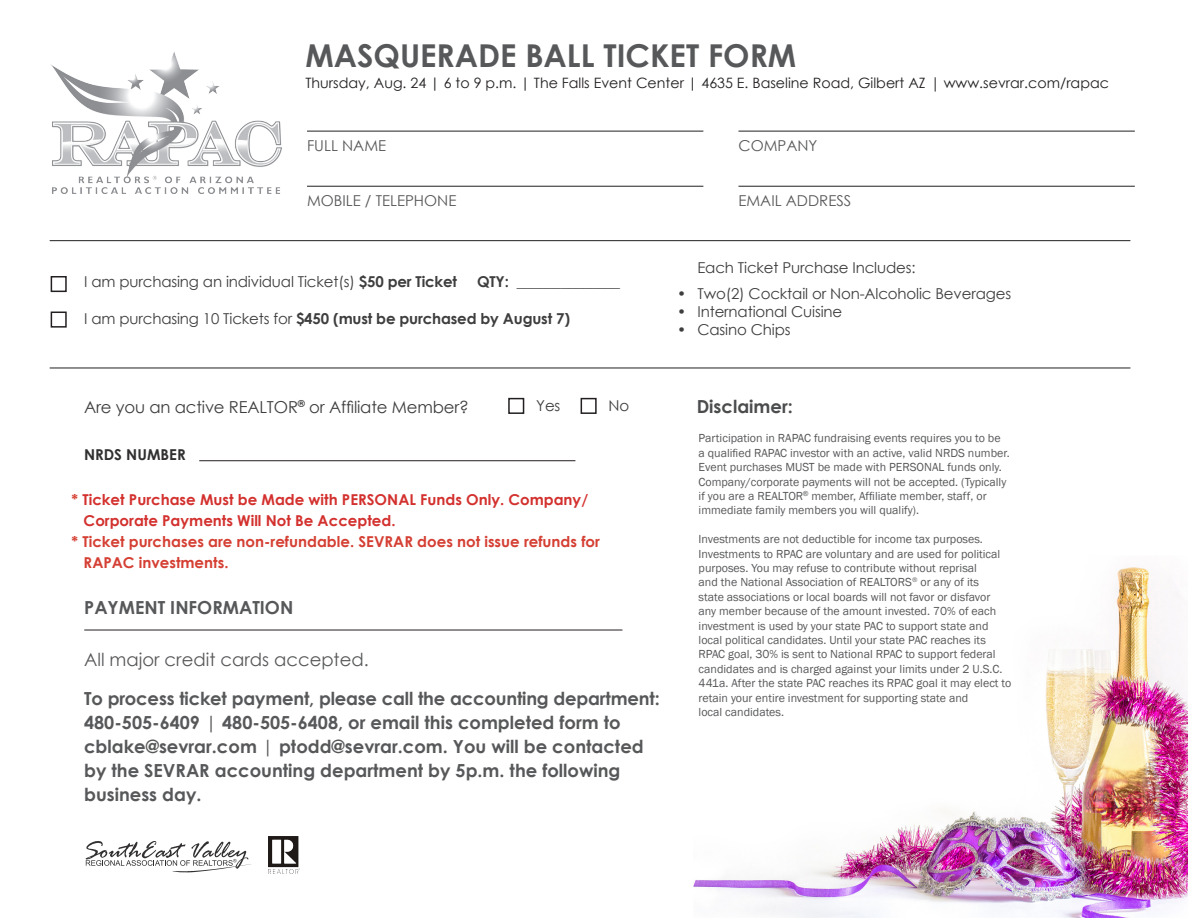
<style>
.page{position:relative;width:1188px;height:918px;background:#fff}
.page>*{position:absolute;margin:0;border:0;box-sizing:border-box;transform-origin:0 0}
.t1{font:700 31.5px "Century Gothic";color:#57585a}
.t2{font:700 18px/24px "Century Gothic";color:#57585a}
.t3{font:18px "Century Gothic";color:#57585a}
.t4{font:700 18px "Century Gothic";color:#4b4c4d}
.t5{font:16.5px "Century Gothic";letter-spacing:-.01em;color:#3e3e3f}
.t6{font:15px "Century Gothic";letter-spacing:-.01em;color:#3e3e3f}
.t7{font:700 15px/21px "Century Gothic";color:#d3312e}
.t8{font:700 15px/21px "Century Gothic";color:#d53f33}
.t9{font:700 15px "Century Gothic";letter-spacing:-.01em;color:#3e3e3f}
.t10{font:15px "Century Gothic";color:#57585a}
.t11{font:700 15px "Century Gothic";color:#312f30}
.t12{font:14.25px "Century Gothic";color:#231f20}
.t13{font:12px/14.4px "Franklin Gothic";color:#57585a}
.s1{font-family:"Minion Pro"}
.s2{font-weight:700}
.s3{font-weight:400}
.s4{color:#d53f33}
</style>
<div class="page">
<img style="left:693px;top:567px;width:495px;height:351px">
<img style="left:50px;top:52px;width:232px;height:141px">
<hr style="left:307px;top:131px;width:396px;height:1px;background:#231f20">
<hr style="left:738px;top:131px;width:397px;height:1px;background:#231f20">
<hr style="left:307px;top:186px;width:396px;height:1px;background:#231f20">
<hr style="left:738px;top:186px;width:397px;height:1px;background:#231f20">
<div style="left:51px;top:276px;width:16px;height:16px;border:2px solid #231f20"></div>
<svg style="left:86px;top:841px;width:165px;height:31px"></svg>
<img style="left:268px;top:837px;width:31px;height:36px">
<div style="left:51px;top:312px;width:16px;height:16px;border:2px solid #231f20"></div>
<div style="left:508px;top:398px;width:16px;height:16px;border:2px solid #231f20"></div>
<div style="left:581px;top:398px;width:16px;height:16px;border:2px solid #231f20"></div>
<hr style="left:199px;top:460px;width:376px;height:1px;background:#231f20">
<hr style="left:50px;top:368px;width:1080px;height:1px;background:#231f20">
<hr style="left:50px;top:240px;width:1080px;height:1px;background:#231f20">
<hr style="left:84px;top:630px;width:538px;height:1px;background:#231f20">
<p class="t1" style="left:306px;top:32px;width:492px">MASQUERADE BALL TICKET FORM</p>
<p class="t12" style="left:306px;top:73px;width:805px">Thursday, Aug. 24 | 6 to 9 p.m. | The Falls Event Center | 4635 E. Baseline Road, Gilbert AZ <span class="s1">|</span> www.sevrar.com/rapac</p>
<p class="t10" style="left:307px;top:135px;width:81px">FULL NAME</p>
<p class="t10" style="left:738px;top:135px;width:80px">COMPANY</p>
<p class="t10" style="left:307px;top:190px;width:151px">MOBILE / TELEPHONE</p>
<p class="t10" style="left:738px;top:190px;width:114px">EMAIL ADDRESS</p>
<p class="t6" style="left:84px;top:271px;width:375px">I am purchasing an individual Ticket(s) <span class="s2">$50 per Ticket</span></p>
<p class="t6" style="left:477px;top:271px;width:144px"><span class="s2">QTY:</span> ______________</p>
<p class="t9" style="left:84px;top:307px;width:487px"><span class="s3">I am purchasing 10 Tickets for</span> $450 (must be purchased by August 7)</p>
<p class="t6" style="left:697px;top:257px;width:220px">Each Ticket Purchase Includes:</p>
<p class="t6" style="left:677px;top:283px;width:335px">• Two(2) Cocktail or Non-Alcoholic Beverages</p>
<p class="t6" style="left:677px;top:301px;width:167px">• International Cuisine</p>
<p class="t6" style="left:677px;top:319px;width:115px">• Casino Chips</p>
<p class="t5" style="left:84px;top:395px;width:386px">Are you an active REALTOR<sup>®</sup> or Affiliate Member?</p>
<p class="t6" style="left:536px;top:395px;width:26px">Yes</p>
<p class="t6" style="left:609px;top:395px;width:22px">No</p>
<p class="t11" style="left:84px;top:443px;width:103px">NRDS NUMBER</p>
<p class="t7" style="left:84px;top:488px;width:506px;text-indent:-12px"><span class="s4">*</span> Ticket Purchase Must be Made with PERSONAL Funds Only. Company/<br>Corporate Payments Will Not Be Accepted.</p>
<p class="t8" style="left:84px;top:530px;width:518px;text-indent:-12px">* Ticket purchases are non-refundable. SEVRAR does not issue refunds for<br>RAPAC investments.</p>
<p class="t2" style="left:84px;top:595px;width:211px">PAYMENT INFORMATION</p>
<p class="t3" style="left:84px;top:647px;width:286px">All major credit cards accepted.</p>
<p class="t2" style="left:84px;top:686px;width:577px">To process ticket payment, please call the accounting department:</p>
<p class="t2" style="left:84px;top:710px;width:561px">480-505-6409 <span class="s3">|</span> 480-505-6408, or email this completed form to cblake@sevrar.com <span class="s3">|</span> ptodd@sevrar.com. You will be contacted by the SEVRAR accounting department by 5p.m. the following business day.</p>
<p class="t4" style="left:697px;top:393px;width:98px">Disclaimer:</p>
<p class="t13" style="left:699px;top:431px;width:313px">Participation in RAPAC fundraising events requires you to be a qualified RAPAC investor with an active, valid NRDS number.<br>Event purchases MUST be made with PERSONAL funds only.<br>Company/corporate payments will not be accepted. (Typically if you are a REALTOR<sup>®</sup> member, Affiliate member, staff, or immediate family members you will qualify).</p>
<p class="t13" style="left:699px;top:532px;width:314px">Investments are not deductible for income tax purposes.<br>Investments to RPAC are voluntary and are used for political purposes. You may refuse to contribute without reprisal<br>and the National Association of REALTORS<sup>®</sup> or any of its<br>state associations or local boards will not favor or disfavor<br>any member because of the amount invested. 70% of each investment is used by your state PAC to support state and local political candidates. Until your state PAC reaches its RPAC goal, 30% is sent to National RPAC to support federal candidates and is charged against your limits under 2 U.S.C.<br>441a. After the state PAC reaches its RPAC goal it may elect to retain your entire investment for supporting state and<br>local candidates.</p>
</div>
